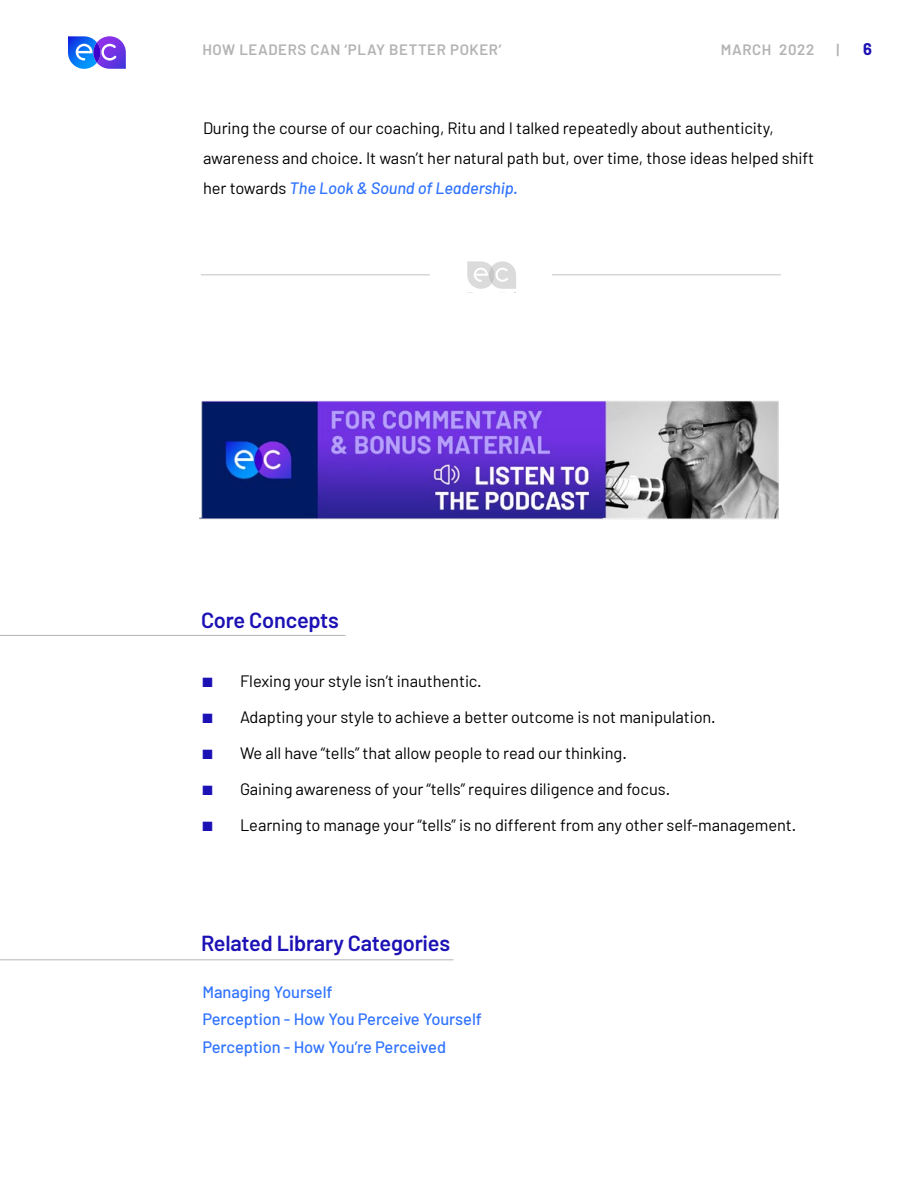
<style>
.page{position:relative;width:918px;height:1188px;background:#fff}
.page>*{position:absolute;margin:0;border:0;box-sizing:border-box;transform-origin:0 0}
.t1{font:600 21.75px "Barlow";letter-spacing:-.01em;color:#1c11b4}
.t2{font:16.5px/30px "Barlow";letter-spacing:-.005em;color:#000}
.t3{font:500 16.5px/27.8px "Barlow";letter-spacing:-.005em;color:#3174ff}
.t4{font:700 16.5px "Barlow";color:#1c11b4}
.t5{font:600 15px "Barlow";letter-spacing:.04em;color:#b3b3b3}
.s1{font-weight:500;font-style:italic;color:#3174ff}
.s2{color:#1c11b4}
</style>
<div class="page">
<svg style="left:68px;top:36px;width:58px;height:33px"></svg>
<svg style="left:467px;top:261px;width:49px;height:32px"></svg>
<hr style="left:201px;top:274px;width:229px;height:1px;background:#d6d6d6">
<hr style="left:552px;top:274px;width:229px;height:1px;background:#d6d6d6">
<img style="left:200px;top:400px;width:579px;height:120px">
<hr style="left:0;top:635px;width:346px;height:1px;background:#b1b4b6">
<hr style="left:0;top:959px;width:454px;height:1px;background:#b1b4b6">
<p class="t5" style="left:202px;top:40px;width:300px">HOW LEADERS CAN ‘PLAY BETTER POKER’</p>
<p class="t4" style="left:863px;top:39px;width:10px">6</p>
<p class="t5" style="left:721px;top:40px;width:95px">MARCH 2022</p>
<p class="t5" style="left:837px;top:40px;width:4px">|</p>
<p class="t2" style="left:203px;top:113px;width:613px">During the course of our coaching, Ritu and I talked repeatedly about authenticity, awareness and choice. It wasn’t her natural path but, over time, those ideas helped shift her towards <span class="s1">The Look &amp; Sound of Leadership.</span></p>
<h1 class="t1" style="left:201px;top:606px;width:139px">Core Concepts</h1>
<p class="t2" style="left:202px;top:666px;width:281px"><span class="s2">■</span> Flexing your style isn’t inauthentic.</p>
<p class="t2" style="left:202px;top:702px;width:515px"><span class="s2">■</span> Adapting your style to achieve a better outcome is not manipulation.</p>
<p class="t2" style="left:202px;top:738px;width:426px"><span class="s2">■</span> We all have “tells” that allow people to read our thinking.</p>
<p class="t2" style="left:202px;top:774px;width:469px"><span class="s2">■</span> Gaining awareness of your “tells” requires diligence and focus.</p>
<p class="t2" style="left:202px;top:810px;width:595px"><span class="s2">■</span> Learning to manage your “tells” is no different from any other self-management.</p>
<h1 class="t1" style="left:201px;top:929px;width:251px">Related Library Categories</h1>
<p class="t3" style="left:202px;top:978px;width:281px">Managing Yourself<br>Perception - How You Perceive Yourself<br>Perception - How You’re Perceived</p>
</div>
